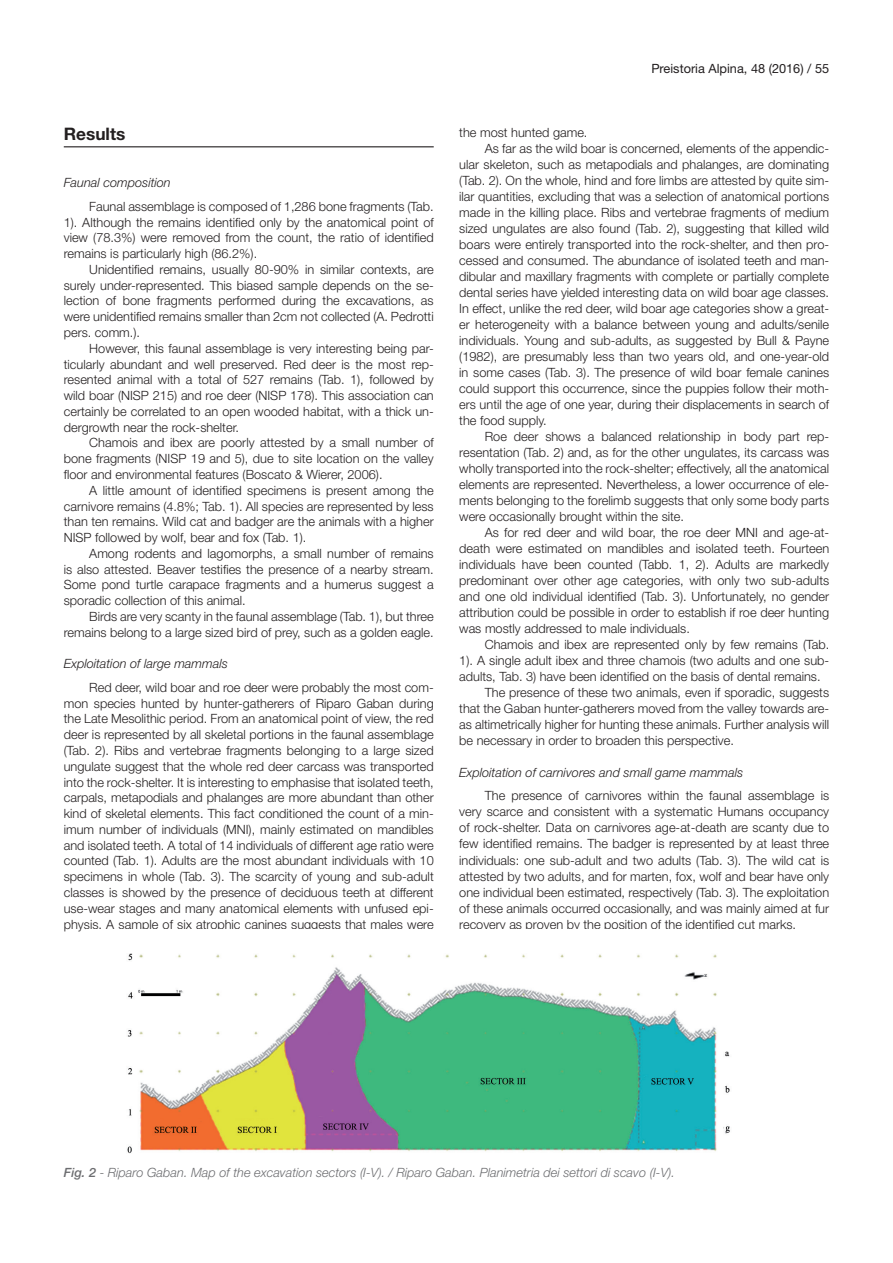
<style>
.page{position:relative;width:893px;height:1263px;background:#fff}
.page>*{position:absolute;margin:0;border:0;box-sizing:border-box;transform-origin:0 0}
.t1{font:700 17.25px "Helvetica Neue LT Std";color:#231f20}
.t2{font:300 12.75px/15.8px "Helvetica Neue LT Std";color:#231f20;text-align:justify}
.t3{font:italic 300 12.75px "Helvetica Neue LT Std";color:#6c6d70}
.t4{font:italic 300 12.75px "Helvetica Neue LT Std";color:#231f20}
.t5{font:12.75px "Helvetica Neue LT Std";color:#231f20}
.s1{font-weight:500}
</style>
<div class="page">
<hr style="left:64px;top:146px;width:370px;height:1px;background:#231f20">
<img style="left:127px;top:953px;width:603px;height:200px">
<h1 class="t1" style="left:64px;top:123px;width:63px">Results</h1>
<p class="t4" style="left:64px;top:175px;width:108px">Faunal composition</p>
<p class="t2" style="left:64px;top:198px;width:371px;text-indent:26px">Faunal assemblage is composed of 1,286 bone fragments (Tab.<br>1). Although the remains identified only by the anatomical point of view (78.3%) were removed from the count, the ratio of identified remains is particularly high (86.2%).</p>
<p class="t2" style="left:64px;top:261px;width:371px;text-indent:26px">Unidentified remains, usually 80-90% in similar contexts, are surely under-represented. This biased sample depends on the se&shy;lection of bone fragments performed during the excavations, as were unidentified remains smaller than 2cm not collected (A. Pedrotti pers. comm.).</p>
<p class="t2" style="left:64px;top:340px;width:371px;text-indent:26px">However, this faunal assemblage is very interesting being par&shy;ticularly abundant and well preserved. Red deer is the most rep&shy;resented animal with a total of 527 remains (Tab. 1), followed by wild boar (NISP 215) and roe deer (NISP 178). This association can certainly be correlated to an open wooded habitat, with a thick un&shy;dergrowth near the rock-shelter.</p>
<p class="t2" style="left:64px;top:435px;width:371px;text-indent:26px">Chamois and ibex are poorly attested by a small number of bone fragments (NISP 19 and 5), due to site location on the valley floor and environmental features (Boscato &amp; Wierer, 2006).</p>
<p class="t2" style="left:64px;top:482px;width:371px;text-indent:26px">A little amount of identified specimens is present among the carnivore remains (4.8%; Tab. 1). All species are represented by less than ten remains. Wild cat and badger are the animals with a higher NISP followed by wolf, bear and fox (Tab. 1).</p>
<p class="t2" style="left:64px;top:545px;width:371px;text-indent:26px">Among rodents and lagomorphs, a small number of remains is also attested. Beaver testifies the presence of a nearby stream.<br>Some pond turtle carapace fragments and a humerus suggest a sporadic collection of this animal.</p>
<p class="t2" style="left:64px;top:608px;width:371px;text-align:right">Birds are very scanty in the faunal assemblage (Tab. 1), but three remains belong to a large sized bird of prey, such as a golden eagle.</p>
<p class="t4" style="left:64px;top:656px;width:166px">Exploitation of large mammals</p>
<p class="t2" style="left:64px;top:679px;width:371px;text-indent:26px">Red deer, wild boar and roe deer were probably the most com&shy;mon species hunted by hunter-gatherers of Riparo Gaban during the Late Mesolithic period. From an anatomical point of view, the red deer is represented by all skeletal portions in the faunal assemblage (Tab. 2). Ribs and vertebrae fragments belonging to a large sized ungulate suggest that the whole red deer carcass was transported into the rock-shelter. It is interesting to emphasise that isolated teeth, carpals, metapodials and phalanges are more abundant than other kind of skeletal elements. This fact conditioned the count of a min&shy;imum number of individuals (MNI), mainly estimated on mandibles and isolated teeth. A total of 14 individuals of different age ratio were counted (Tab. 1). Adults are the most abundant individuals with 10 specimens in whole (Tab. 3). The scarcity of young and sub-adult classes is showed by the presence of deciduous teeth at different use-wear stages and many anatomical elements with unfused epi&shy;physis. A sample of six atrophic canines suggests that males were</p>
<p class="t5" style="left:651px;top:61px;width:179px">Preistoria Alpina, 48 (2016) / 55</p>
<p class="t2" style="left:459px;top:124px;width:130px">the most hunted game.</p>
<p class="t2" style="left:485px;top:140px;width:346px">As far as the wild boar is concerned, elements of the appendic-</p>
<p class="t2" style="left:459px;top:156px;width:371px">ular skeleton, such as metapodials and phalanges, are dominating</p>
<p class="t2" style="left:459px;top:172px;width:371px">(Tab. 2). On the whole, hind and fore limbs are attested by quite sim-</p>
<p class="t2" style="left:459px;top:188px;width:371px">ilar quantities, excluding that was a selection of anatomical portions</p>
<p class="t2" style="left:459px;top:204px;width:371px">made in the killing place. Ribs and vertebrae fragments of medium</p>
<p class="t2" style="left:459px;top:220px;width:371px">sized ungulates are also found (Tab. 2), suggesting that killed wild</p>
<p class="t2" style="left:459px;top:236px;width:371px">boars were entirely transported into the rock-shelter, and then pro-</p>
<p class="t2" style="left:459px;top:252px;width:371px">cessed and consumed. The abundance of isolated teeth and man-</p>
<p class="t2" style="left:459px;top:268px;width:371px">dibular and maxillary fragments with complete or partially complete</p>
<p class="t2" style="left:459px;top:284px;width:371px">dental series have yielded interesting data on wild boar age classes.</p>
<p class="t2" style="left:459px;top:300px;width:371px">In effect, unlike the red deer, wild boar age categories show a great-</p>
<p class="t2" style="left:459px;top:316px;width:371px">er heterogeneity with a balance between young and adults/senile</p>
<p class="t2" style="left:459px;top:332px;width:371px">individuals. Young and sub-adults, as suggested by Bull &amp; Payne</p>
<p class="t2" style="left:459px;top:348px;width:371px">(1982), are presumably less than two years old, and one-year-old</p>
<p class="t2" style="left:459px;top:364px;width:371px">in some cases (Tab. 3). The presence of wild boar female canines</p>
<p class="t2" style="left:459px;top:380px;width:371px">could support this occurrence, since the puppies follow their moth-</p>
<p class="t2" style="left:459px;top:396px;width:371px">ers until the age of one year, during their displacements in search of</p>
<p class="t2" style="left:459px;top:412px;width:89px">the food supply.</p>
<p class="t2" style="left:485px;top:428px;width:346px">Roe deer shows a balanced relationship in body part rep-</p>
<p class="t2" style="left:459px;top:444px;width:371px">resentation (Tab. 2) and, as for the other ungulates, its carcass was</p>
<p class="t2" style="left:459px;top:460px;width:371px">wholly transported into the rock-shelter; effectively, all the anatomical</p>
<p class="t2" style="left:459px;top:476px;width:371px">elements are represented. Nevertheless, a lower occurrence of ele-</p>
<p class="t2" style="left:459px;top:492px;width:371px">ments belonging to the forelimb suggests that only some body parts</p>
<p class="t2" style="left:459px;top:508px;width:226px">were occasionally brought within the site.</p>
<p class="t2" style="left:485px;top:524px;width:346px">As for red deer and wild boar, the roe deer MNI and age-at-</p>
<p class="t2" style="left:459px;top:540px;width:371px">death were estimated on mandibles and isolated teeth. Fourteen</p>
<p class="t2" style="left:459px;top:556px;width:371px">individuals have been counted (Tabb. 1, 2). Adults are markedly</p>
<p class="t2" style="left:459px;top:572px;width:371px">predominant over other age categories, with only two sub-adults</p>
<p class="t2" style="left:459px;top:588px;width:371px">and one old individual identified (Tab. 3). Unfortunately, no gender</p>
<p class="t2" style="left:459px;top:604px;width:371px">attribution could be possible in order to establish if roe deer hunting</p>
<p class="t2" style="left:459px;top:620px;width:232px">was mostly addressed to male individuals.</p>
<p class="t2" style="left:485px;top:636px;width:346px">Chamois and ibex are represented only by few remains (Tab.</p>
<p class="t2" style="left:459px;top:652px;width:371px">1). A single adult ibex and three chamois (two adults and one sub-</p>
<p class="t2" style="left:459px;top:668px;width:363px">adults, Tab. 3) have been identified on the basis of dental remains.</p>
<p class="t2" style="left:485px;top:684px;width:346px">The presence of these two animals, even if sporadic, suggests</p>
<p class="t2" style="left:459px;top:700px;width:371px">that the Gaban hunter-gatherers moved from the valley towards are-</p>
<p class="t2" style="left:459px;top:716px;width:371px">as altimetrically higher for hunting these animals. Further analysis will</p>
<p class="t2" style="left:459px;top:732px;width:276px">be necessary in order to broaden this perspective.</p>
<p class="t4" style="left:459px;top:764px;width:286px">Exploitation of carnivores and small game mammals</p>
<p class="t2" style="left:459px;top:788px;width:371px;text-indent:26px">The presence of carnivores within the faunal assemblage is very scarce and consistent with a systematic Humans occupancy of rock-shelter. Data on carnivores age-at-death are scanty due to few identified remains. The badger is represented by at least three individuals: one sub-adult and two adults (Tab. 3). The wild cat is attested by two adults, and for marten, fox, wolf and bear have only one individual been estimated, respectively (Tab. 3). The exploitation of these animals occurred occasionally, and was mainly aimed at fur recovery as proven by the position of the identified cut marks.</p>
<p class="t3" style="left:64px;top:1165px;width:613px"><span class="s1">Fig. 2</span> - Riparo Gaban. Map of the excavation sectors (I-V). / Riparo Gaban. Planimetria dei settori di scavo (I-V).</p>
</div>
